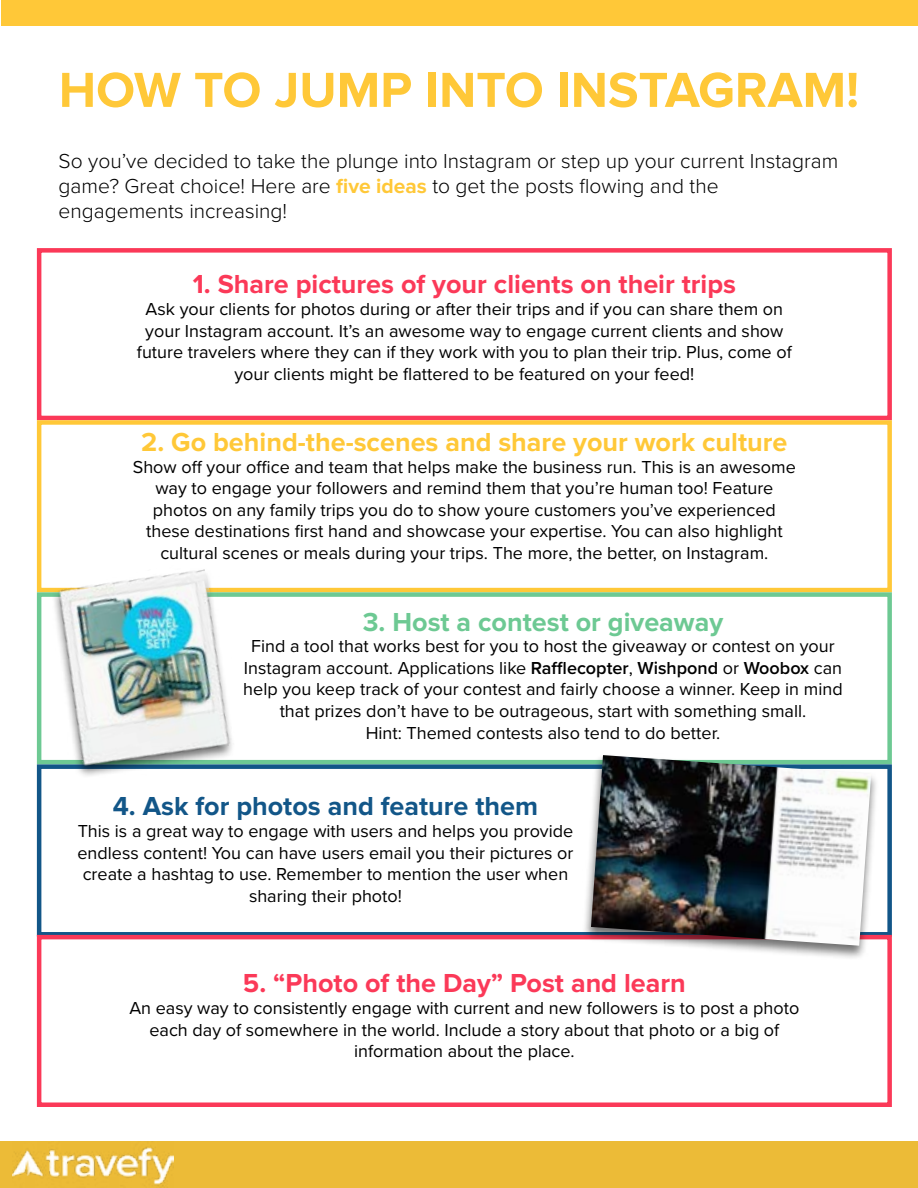
<style>
.page{position:relative;width:918px;height:1188px;background:#fff}
.page>*{position:absolute;margin:0;border:0;box-sizing:border-box;transform-origin:0 0}
.t1{font:700 51px "Proxima Nova";color:#ffc838}
.t2{font:700 27px "Proxima Nova";color:#fb3958}
.t3{font:700 27px "Proxima Nova";color:#ffc838}
.t4{font:700 27px "Proxima Nova";color:#125688}
.t5{font:700 27px "Proxima Nova";color:#6dc993}
.t6{font:300 21px/25.2px "Proxima Nova";color:#000}
.t7{font:18px/21.6px "Proxima Nova";color:#000;text-align:center}
.s1{font-weight:700;color:#ffc838}
.s2{font-weight:600}
</style>
<div class="page">
<div style="left:2px;top:0;width:916px;height:25px;background:#ffc838"></div>
<div style="left:37px;top:248px;width:855px;height:172px;background:#fff;border:4px solid #fb3958"></div>
<div style="left:37px;top:420px;width:855px;height:172px;background:#fff;border:4px solid #ffc838"></div>
<div style="left:37px;top:592px;width:855px;height:172px;background:#fff;border:4px solid #6dc993"></div>
<div style="left:37px;top:764px;width:855px;height:173px;background:#fff;border:4px solid #125688"></div>
<div style="left:37px;top:935px;width:855px;height:172px;background:#fff;border:4px solid #fb3958"></div>
<img style="left:44px;top:569px;width:201px;height:207px">
<div style="left:582px;top:753px;width:297px;height:207px;background:#000;opacity:.55"></div>
<img style="left:591px;top:755px;width:280px;height:191px">
<div style="left:0;top:1141px;width:918px;height:47px;background:#ecbb37"></div>
<img style="left:12px;top:1147px;width:161px;height:39px">
<h1 class="t1" style="left:59px;top:61px;width:802px">HOW TO JUMP INTO INSTAGRAM!</h1>
<p class="t6" style="left:59px;top:147px;width:781px">So you’ve decided to take the plunge into Instagram or step up your current Instagram game? Great choice! Here are <span class="s1">five ideas</span> to get the posts flowing and the engagements increasing!</p>
<h2 class="t2" style="left:193px;top:269px;width:545px">1. Share pictures of your clients on their trips</h2>
<p class="t7" style="left:137px;top:297px;width:656px">Ask your clients for photos during or after their trips and if you can share them on your Instagram account. It’s an awesome way to engage current clients and show future travelers where they can if they work with you to plan their trip. Plus, come of your clients might be flattered to be featured on your feed!</p>
<h2 class="t3" style="left:141px;top:427px;width:648px">2. Go behind-the-scenes and share your work culture</h2>
<p class="t7" style="left:133px;top:455px;width:665px">Show off your office and team that helps make the business run. This is an awesome way to engage your followers and remind them that you’re human too! Feature photos on any family trips you do to show youre customers you’ve experienced these destinations first hand and showcase your expertise. You can also highlight cultural scenes or meals during your trips. The more, the better, on Instagram.</p>
<h2 class="t5" style="left:363px;top:606px;width:362px">3. Host a contest or giveaway</h2>
<p class="t7" style="left:243px;top:635px;width:601px">Find a tool that works best for you to host the giveaway or contest on your Instagram account. Applications like <span class="s2">Rafflecopter</span>, <span class="s2">Wishpond</span> or <span class="s2">Woobox</span> can help you keep track of your contest and fairly choose a winner. Keep in mind that prizes don’t have to be outrageous, start with something small.<br>Hint: Themed contests also tend to do better.</p>
<h2 class="t4" style="left:113px;top:791px;width:427px">4. Ask for photos and feature them</h2>
<p class="t7" style="left:77px;top:819px;width:498px">This is a great way to engage with users and helps you provide endless content! You can have users email you their pictures or create a hashtag to use. Remember to mention the user when sharing their photo!</p>
<h2 class="t2" style="left:243px;top:968px;width:444px">5. “Photo of the Day” Post and learn</h2>
<p class="t7" style="left:129px;top:996px;width:672px">An easy way to consistently engage with current and new followers is to post a photo each day of somewhere in the world. Include a story about that photo or a big of information about the place.</p>
</div>
